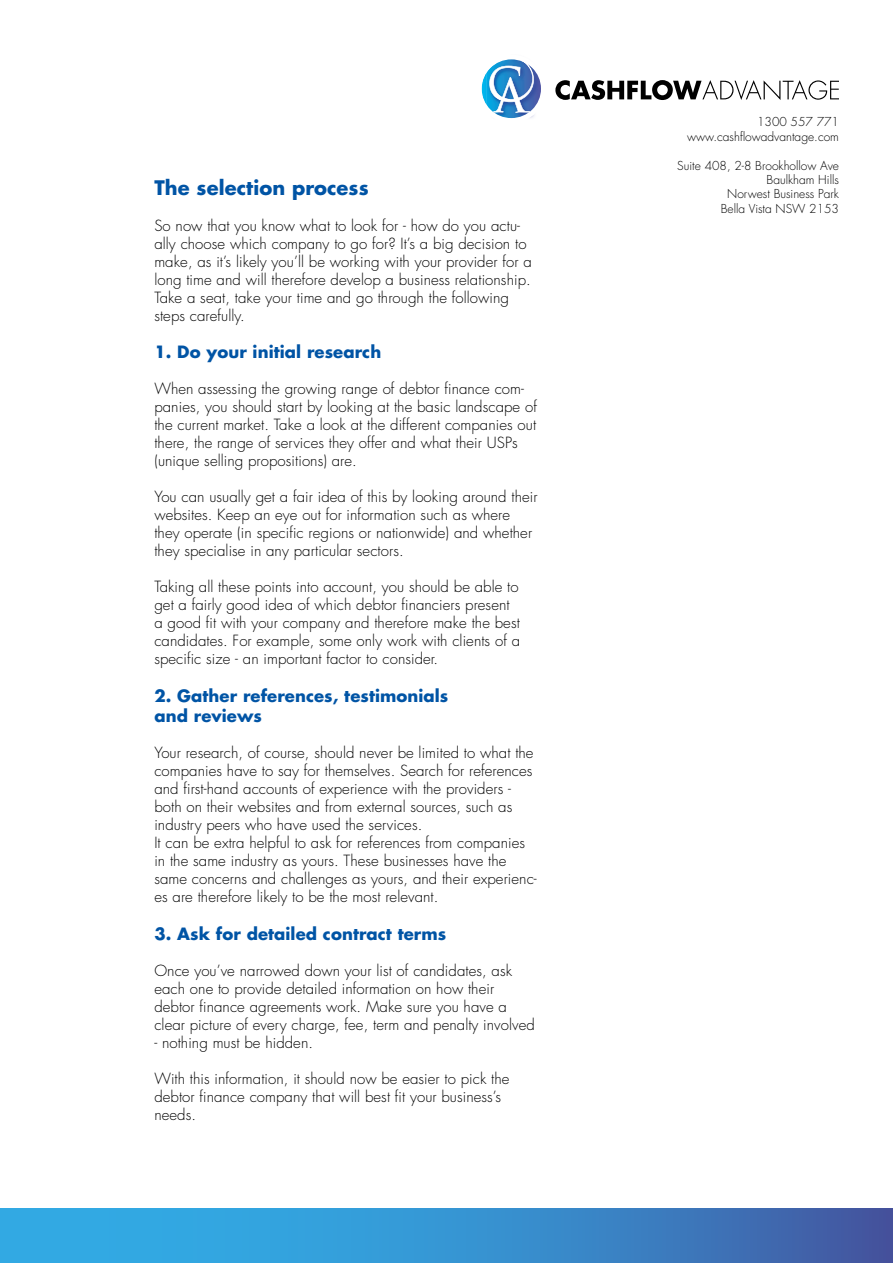
<style>
.page{position:relative;width:893px;height:1263px;background:#fff}
.page>*{position:absolute;margin:0;border:0;box-sizing:border-box;transform-origin:0 0}
.t1{font:700 19.5px "Futura Std";letter-spacing:.005em;color:#0054a5}
.t2{font:700 16.5px/19.8px "Futura Std";letter-spacing:.005em;color:#0054a5}
.t3{font:300 15px/18px "Futura Std";letter-spacing:.005em;color:#000}
.t4{font:300 12px "Futura LT";color:#000}
</style>
<div class="page">
<svg style="left:0;top:1209px;width:893px;height:54px;background:#378dcc"></svg>
<svg style="left:481px;top:59px;width:60px;height:60px"></svg>
<svg style="left:555px;top:80px;width:284px;height:20px"></svg>
<p class="t1" style="left:154px;top:174px;width:216px">The selection process</p>
<p class="t3" style="left:154px;top:217px;width:379px">So now that you know what to look for - how do you actu&shy;ally choose which company to go for? It’s a big decision to make, as it’s likely you’ll be working with your provider for a long time and will therefore develop a business relationship.</p>
<p class="t3" style="left:154px;top:289px;width:356px">Take a seat, take your time and go through the following steps carefully.</p>
<p class="t2" style="left:154px;top:342px;width:228px">1. Do your initial research</p>
<p class="t3" style="left:154px;top:380px;width:384px">When assessing the growing range of debtor finance com&shy;panies, you should start by looking at the basic landscape of the current market. Take a look at the different companies out there, the range of services they offer and what their USPs (unique selling propositions) are.</p>
<p class="t3" style="left:154px;top:488px;width:385px">You can usually get a fair idea of this by looking around their websites. Keep an eye out for information such as where they operate (in specific regions or nationwide) and whether they specialise in any particular sectors.</p>
<p class="t3" style="left:154px;top:578px;width:367px">Taking all these points into account, you should be able to get a fairly good idea of which debtor financiers present a good fit with your company and therefore make the best candidates. For example, some only work with clients of a specific size - an important factor to consider.</p>
<p class="t2" style="left:154px;top:686px;width:296px">2. Gather references, testimonials and reviews</p>
<p class="t3" style="left:154px;top:744px;width:381px">Your research, of course, should never be limited to what the companies have to say for themselves. Search for references and first-hand accounts of experience with the providers - both on their websites and from external sources, such as industry peers who have used the services.</p>
<p class="t3" style="left:154px;top:834px;width:384px">It can be extra helpful to ask for references from companies in the same industry as yours. These businesses have the same concerns and challenges as yours, and their experienc&shy;es are therefore likely to be the most relevant.</p>
<p class="t2" style="left:154px;top:923px;width:293px">3. Ask for detailed contract terms</p>
<p class="t3" style="left:154px;top:962px;width:382px">Once you’ve narrowed down your list of candidates, ask each one to provide detailed information on how their debtor finance agreements work. Make sure you have a clear picture of every charge, fee, term and penalty involved</p>
<p class="t3" style="left:154px;top:1034px;width:160px">- nothing must be hidden.</p>
<p class="t3" style="left:154px;top:1070px;width:357px">With this information, it should now be easier to pick the debtor finance company that will best fit your business’s needs.</p>
<p class="t4" style="left:757px;top:115px;width:83px">1300 557 771</p>
<p class="t4" style="left:687px;top:129px;width:153px">www.cashflowadvantage.com</p>
<p class="t4" style="left:677px;top:158px;width:163px">Suite 408, 2-8 Brookhollow Ave</p>
<p class="t4" style="left:767px;top:172px;width:74px">Baulkham Hills</p>
<p class="t4" style="left:727px;top:187px;width:113px">Norwest Business Park</p>
<p class="t4" style="left:721px;top:201px;width:120px">Bella Vista NSW 2153</p>
</div>
